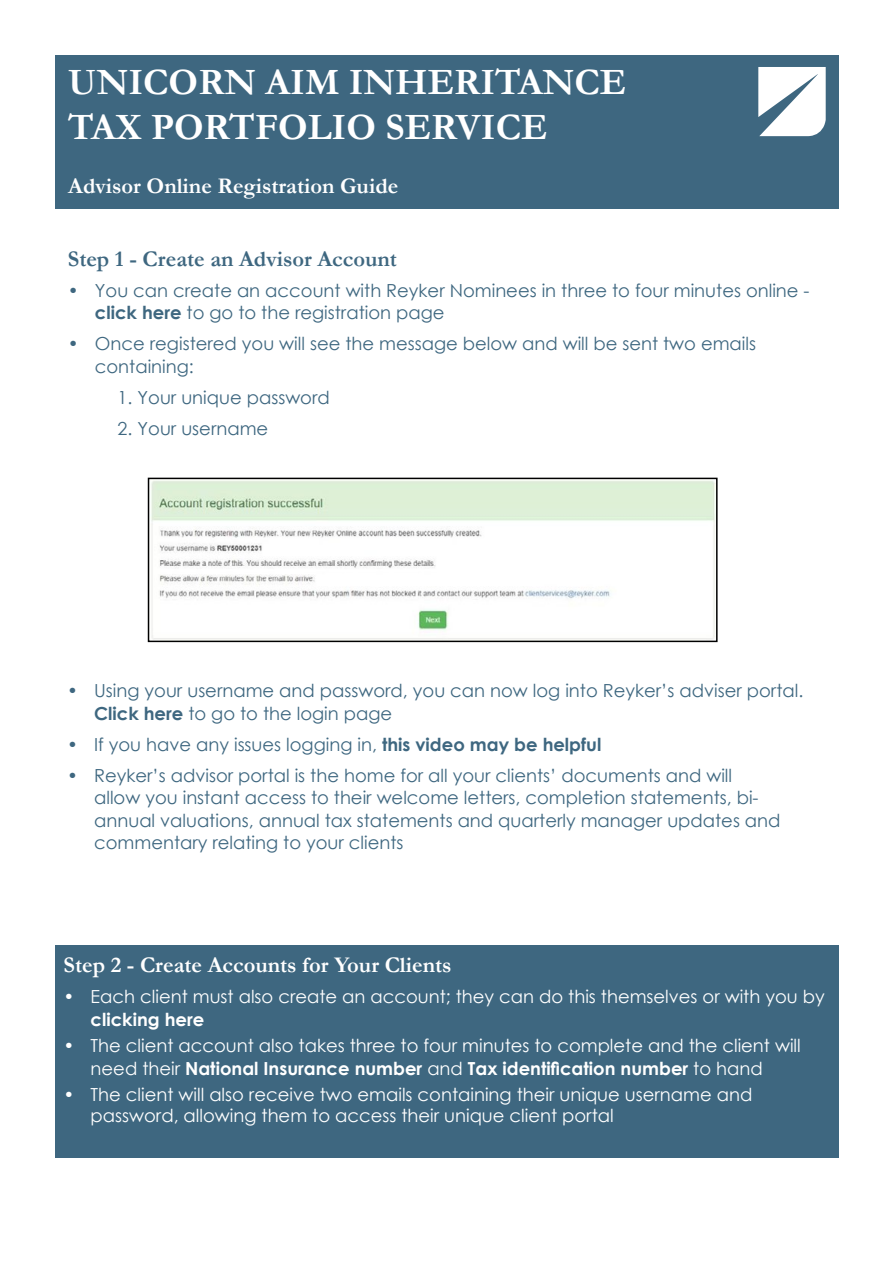
<style>
.page{position:relative;width:893px;height:1263px;background:#fff}
.page>*{position:absolute;margin:0;border:0;box-sizing:border-box;transform-origin:0 0}
.t1{font:700 37.5px/45px "Garamond";color:#fff}
.t2{font:700 22.5px "Garamond";color:#fff}
.t3{font:700 22.5px "Garamond";color:#3e6780}
.t4{font:18px/22.5px "Century Gothic";color:#3e6780}
.t5{font:18px/22.5px "Century Gothic";color:#fff}
.t6{font:700 18px "Century Gothic";color:#fff}
.s1{font-weight:700}
</style>
<div class="page">
<div style="left:55px;top:55px;width:783px;height:153px;background:#3e6780"></div>
<svg style="left:758px;top:67px;width:68px;height:69px;background:#e1e7eb"></svg>
<div style="left:55px;top:945px;width:784px;height:213px;background:#3e6780"></div>
<img style="left:151px;top:481px;width:564px;height:158px">
<div style="left:148px;top:478px;width:570px;height:164px;border:2px solid #000"></div>
<h1 class="t1" style="left:68px;top:60px;width:560px">UNICORN AIM INHERITANCE<br>TAX PORTFOLIO SERVICE</h1>
<p class="t2" style="left:68px;top:171px;width:332px">Advisor Online Registration Guide</p>
<p class="t3" style="left:68px;top:243px;width:331px">Step 1 - Create an Advisor Account</p>
<p class="t4" style="left:95px;top:279px;width:716px;text-indent:-27px">• You can create an account with Reyker Nominees in three to four minutes online - <span class="s1">click here</span> to go to the registration page</p>
<p class="t4" style="left:95px;top:332px;width:663px;text-indent:-27px">• Once registered you will see the message below and will be sent two emails containing:</p>
<p class="t4" style="left:118px;top:386px;width:214px">1. Your unique password</p>
<p class="t4" style="left:118px;top:417px;width:152px">2. Your username</p>
<p class="t4" style="left:94px;top:679px;width:711px;text-indent:-27px">• Using your username and password, you can now log into Reyker’s adviser portal.<br><span class="s1">Click here</span> to go to the login page</p>
<p class="t4" style="left:67px;top:732px;width:536px">• If you have any issues logging in, <span class="s1">this video may be helpful</span></p>
<p class="t4" style="left:94px;top:763px;width:688px;text-indent:-27px">• Reyker’s advisor portal is the home for all your clients’ documents and will allow you instant access to their welcome letters, completion statements, bi&shy;annual valuations, annual tax statements and quarterly manager updates and commentary relating to your clients</p>
<p class="t2" style="left:64px;top:950px;width:389px">Step 2 - Create Accounts for Your Clients</p>
<p class="t5" style="left:64px;top:985px;width:762px">• Each client must also create an account; they can do this themselves or with you by</p>
<p class="t6" style="left:91px;top:1005px;width:115px">clicking here</p>
<p class="t5" style="left:91px;top:1034px;width:712px;text-indent:-27px">• The client account also takes three to four minutes to complete and the client will need their <span class="s1">National Insurance number</span> and <span class="s1">Tax identification number</span> to hand</p>
<p class="t5" style="left:91px;top:1083px;width:663px;line-height:21.6px;text-indent:-27px">• The client will also receive two emails containing their unique username and password, allowing them to access their unique client portal</p>
</div>
